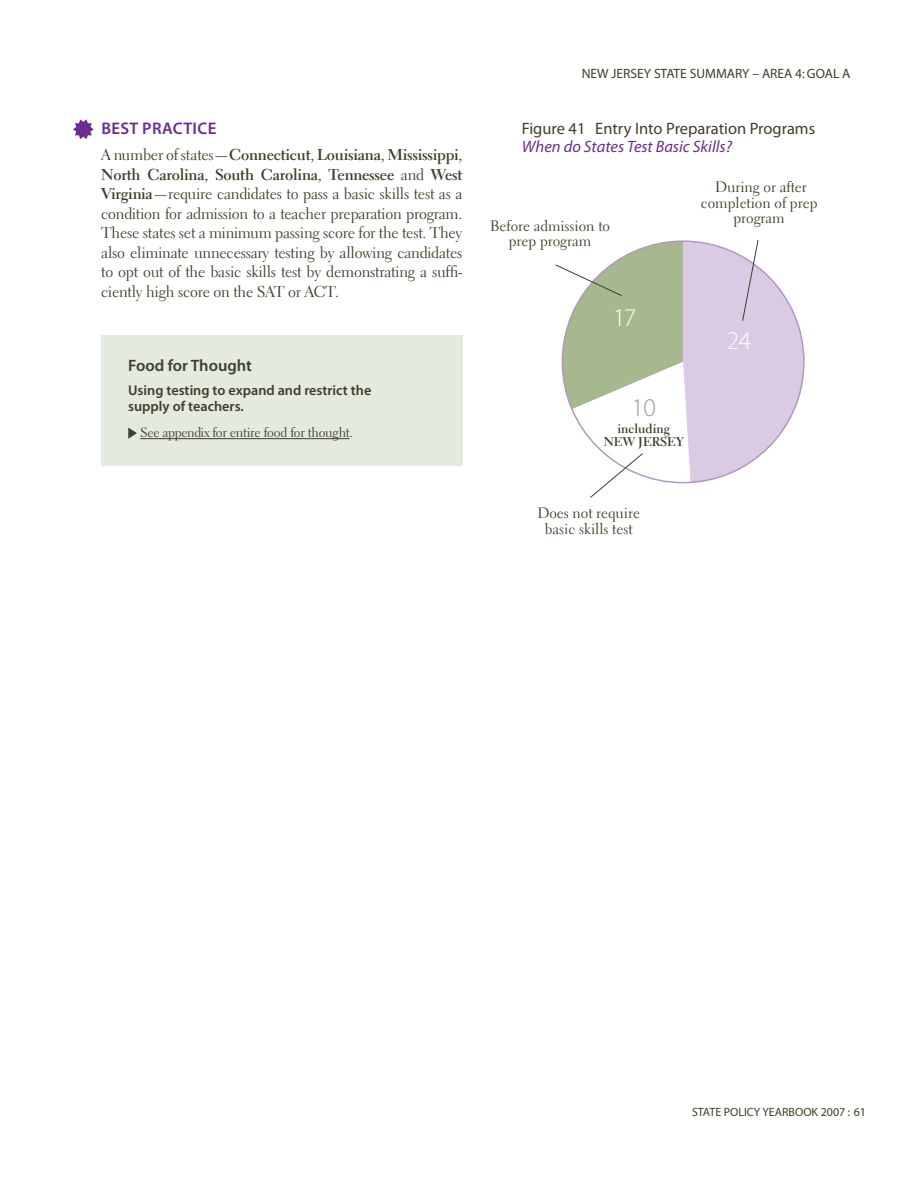
<style>
.page{position:relative;width:918px;height:1188px;background:#fff}
.page>*{position:absolute;margin:0;border:0;box-sizing:border-box;transform-origin:0 0}
.t1{font:300 25.5px "Myriad Pro";color:#fff}
.t2{font:300 25.5px "Myriad Pro";color:#9f9e94}
.t3{font:600 16.8px "Myriad Pro";letter-spacing:.02em;color:#6a2c91}
.t4{font:16.5px "Myriad Pro";color:#3f3e29}
.t5{font:italic 16.5px "Myriad Pro";color:#6a2c91}
.t6{font:600 16.5px "Myriad Pro";letter-spacing:-.01em;color:#3f3e29}
.t7{font:15.75px/19.5px "Electra LH";letter-spacing:-.015em;color:#3f3e29;text-align:justify}
.t8{font:15px/15.8px "Electra LH";color:#3f3e29;text-align:center}
.t9{font:600 14.25px/16.5px "Myriad Pro";color:#3f3e29}
.t10{font:13.5px "Electra LH";letter-spacing:-.015em;color:#3f3e29}
.t11{font:13.5px "Myriad";color:#3f3e29}
.t12{font:700 12.75px/13.5px "Electra LH";color:#3f3e29;text-align:center}
.t13{font:12px "Myriad";color:#3f3e29}
.s1{font-weight:700}
</style>
<div class="page">
<svg style="left:555px;top:240px;width:249px;height:258px"></svg>
<div style="left:101px;top:335px;width:361px;height:131px;background:#e4eadd"></div>
<hr style="left:140px;top:438px;width:210px;height:1px;background:#3f3e29">
<svg style="left:128px;top:428px;width:9px;height:11px"></svg>
<svg style="left:73px;top:119px;width:21px;height:20px"></svg>
<p class="t3" style="left:101px;top:118px;width:116px">Best Practice</p>
<p class="t7" style="left:101px;top:145px;width:363px">A number of states—<span class="s1">Connecticut</span>, <span class="s1">Louisiana</span>, <span class="s1">Mississippi</span>, <span class="s1">North Carolina</span>, <span class="s1">South Carolina</span>, <span class="s1">Tennessee</span> and <span class="s1">West Virginia</span>—require candidates to pass a basic skills test as a condition for admission to a teacher preparation program.<br>These states set a minimum passing score for the test. They also eliminate unnecessary testing by allowing candidates to opt out of the basic skills test by demonstrating a suffi&shy;ciently high score on the SAT or ACT.</p>
<p class="t6" style="left:128px;top:355px;width:125px">Food for Thought</p>
<p class="t9" style="left:128px;top:381px;width:245px">Using testing to expand and restrict the supply of teachers.</p>
<p class="t10" style="left:140px;top:424px;width:214px">See appendix for entire food for thought.</p>
<p class="t11" style="left:582px;top:66px;width:189px">NEW JERSEY STATE SUMMARY – AREA</p>
<p class="t11" style="left:795px;top:66px;width:57px">4: GOAL A</p>
<p class="t4" style="left:522px;top:118px;width:295px">Figure 41 Entry Into Preparation Programs</p>
<p class="t5" style="left:522px;top:136px;width:212px">When do States Test Basic Skills?</p>
<p class="t8" style="left:490px;top:218px;width:121px">Before admission to prep program</p>
<p class="t8" style="left:701px;top:179px;width:118px">During or after completion of prep program</p>
<h1 class="t1" style="left:613px;top:303px;width:24px">17</h1>
<h1 class="t2" style="left:631px;top:392px;width:26px">10</h1>
<p class="t12" style="left:604px;top:421px;width:81px">including<br>New Jersey</p>
<p class="t8" style="left:537px;top:505px;width:104px">Does not require basic skills test</p>
<h1 class="t1" style="left:727px;top:326px;width:26px">24</h1>
<p class="t13" style="left:692px;top:1106px;width:168px">STATE POLICY YEARBOOK 2007 : 61</p>
</div>
